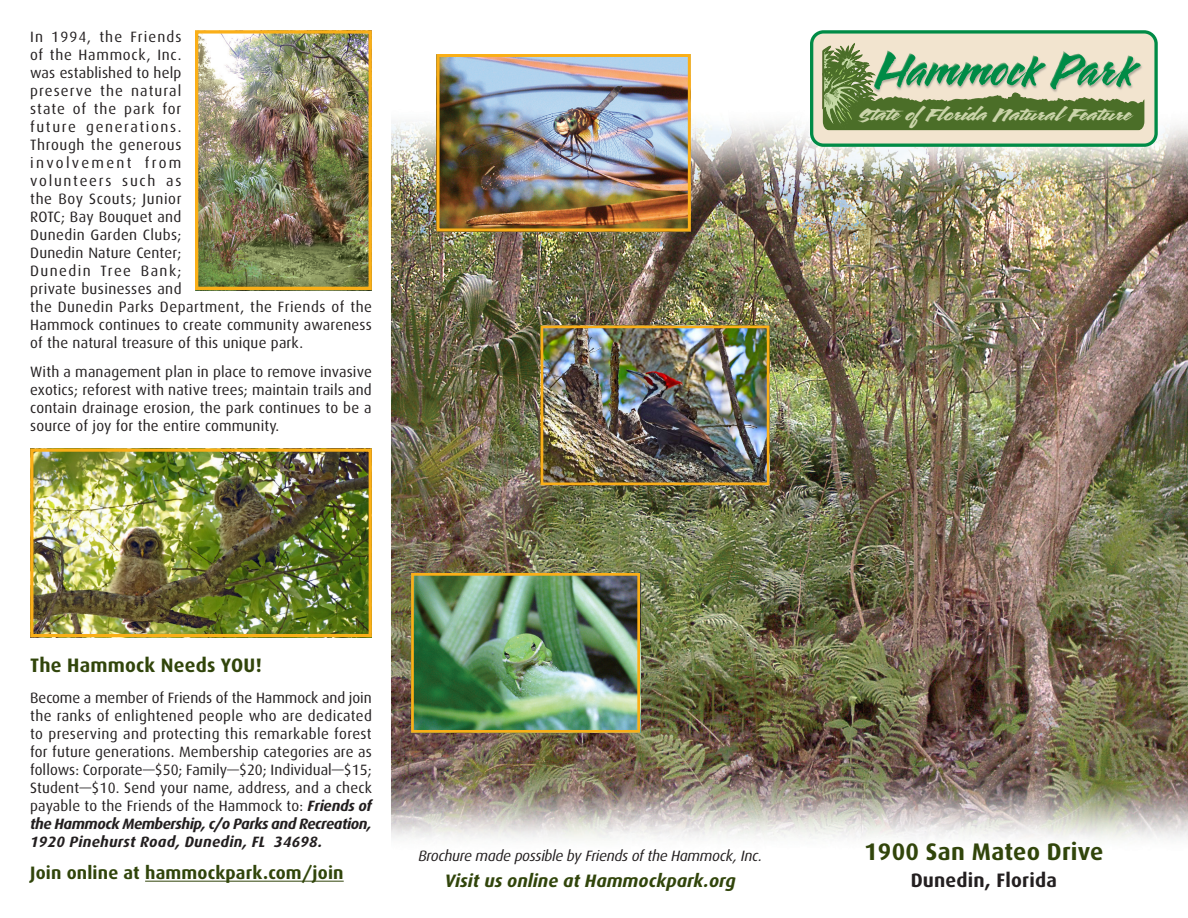
<style>
.page{position:relative;width:1188px;height:918px;background:#fff}
.page>*{position:absolute;margin:0;border:0;box-sizing:border-box;transform-origin:0 0}
.Body_Bold{font:700 24px "Dax";letter-spacing:.01em;color:#31450b}
.Body_Sub{font:700 19.5px "Dax";letter-spacing:.01em;color:#31450b}
.Body_Bold-2{font:700 19.5px "Dax";letter-spacing:.01em;color:#231f20}
.Body_Sub-2{font:700 18px "Dax";letter-spacing:.01em;color:#31450b}
.Body_italic{font:italic 700 18px "Dax";color:#31450b}
.t1{font:17.25px "Montana";letter-spacing:-.01em;color:#cbd4aa;scale:1.5 1}
.Body{font:15px/18px "Dax";letter-spacing:.03em;color:#231f20}
.Body_Sub-3{font:15px/18px "Dax";letter-spacing:.01em;color:#231f20;text-align:justify}
.Body_italic-2{font:italic 15px "Dax";letter-spacing:-.02em;color:#231f20}
.s1{font-weight:700;font-style:italic}
</style>
<div class="page">
<hr style="left:145px;top:881px;width:199px;height:1px;background:#31450b">
<img style="left:199px;top:34px;width:169px;height:252px">
<div style="left:195px;top:30px;width:177px;height:260px;border:3px solid #faaf18"></div>
<img style="left:30px;top:448px;width:342px;height:185px">
<div style="left:30px;top:449px;width:342px;height:188px;border:3px solid #faaf18"></div>
<img style="left:392px;top:121px;width:796px;height:719px">
<svg style="left:789px;top:34px;width:390px;height:135px"></svg>
<div style="left:812px;top:32px;width:344px;height:113px;background:#f2e4cf;border-radius:12px"></div>
<div style="left:810px;top:30px;width:348px;height:117px;border:3px solid #008b46;border-radius:12px"></div>
<svg style="left:823px;top:44px;width:321px;height:86px"></svg>
<hr style="left:823px;top:50px;width:1px;height:60px;background:#4b6e28">
<img style="left:545px;top:326px;width:225px;height:159px">
<div style="left:541px;top:326px;width:228px;height:159px;border:3px solid #faaf18"></div>
<img style="left:440px;top:58px;width:247px;height:169px">
<div style="left:436px;top:54px;width:255px;height:177px;border:3px solid #faaf18"></div>
<img style="left:415px;top:577px;width:221px;height:152px">
<div style="left:411px;top:573px;width:229px;height:160px;border:3px solid #faaf18"></div>
<p class="Body" style="left:30px;top:28px;width:343px">In 1994, the Friends<br>of the Hammock, Inc.<br>was established to help<br>preserve the natural<br>state of the park for<br>future generations.<br>Through the generous<br>involvement from<br>volunteers such as<br>the Boy Scouts; Junior<br>ROTC; Bay Bouquet and<br>Dunedin Garden Clubs;<br>Dunedin Nature Center;<br>Dunedin Tree Bank;<br>private businesses and<br>the Dunedin Parks Department, the Friends of the<br>Hammock continues to create community awareness of the natural treasure of this unique park.</p>
<p class="Body" style="left:30px;top:363px;width:343px;text-align:justify">With a management plan in place to remove invasive exotics; reforest with native trees; maintain trails and contain drainage erosion, the park continues to be a source of joy for the entire community.</p>
<p class="Body_Sub" style="left:30px;top:654px;width:233px">The Hammock Needs YOU!</p>
<p class="Body_Sub-3" style="left:30px;top:689px;width:343px">Become a member of Friends of the Hammock and join the ranks of enlightened people who are dedicated to preserving and protecting this remarkable forest for future generations. Membership categories are as follows: Corporate—$50; Family—$20; Individual—$15; Student—$10. Send your name, address, and a check payable to the Friends of the Hammock to: <span class="s1">Friends of the Hammock Membership, c/o Parks and Recreation, 1920 Pinehurst Road, Dunedin, FL 34698.</span></p>
<p class="Body_Sub-2" style="left:30px;top:863px;width:315px">Join online at hammockpark.com/join</p>
<p class="Body_italic-2" style="left:418px;top:847px;width:345px">Brochure made possible by Friends of the Hammock, Inc.</p>
<p class="Body_italic" style="left:445px;top:870px;width:292px">Visit us online at Hammockpark.org</p>
<p class="t1" style="left:859px;top:104px;width:184px">State ofFlorida Natural Feature</p>
<p class="Body_Bold" style="left:864px;top:838px;width:241px">1900 San Mateo Drive</p>
<p class="Body_Bold-2" style="left:911px;top:869px;width:148px">Dunedin, Florida</p>
</div>
